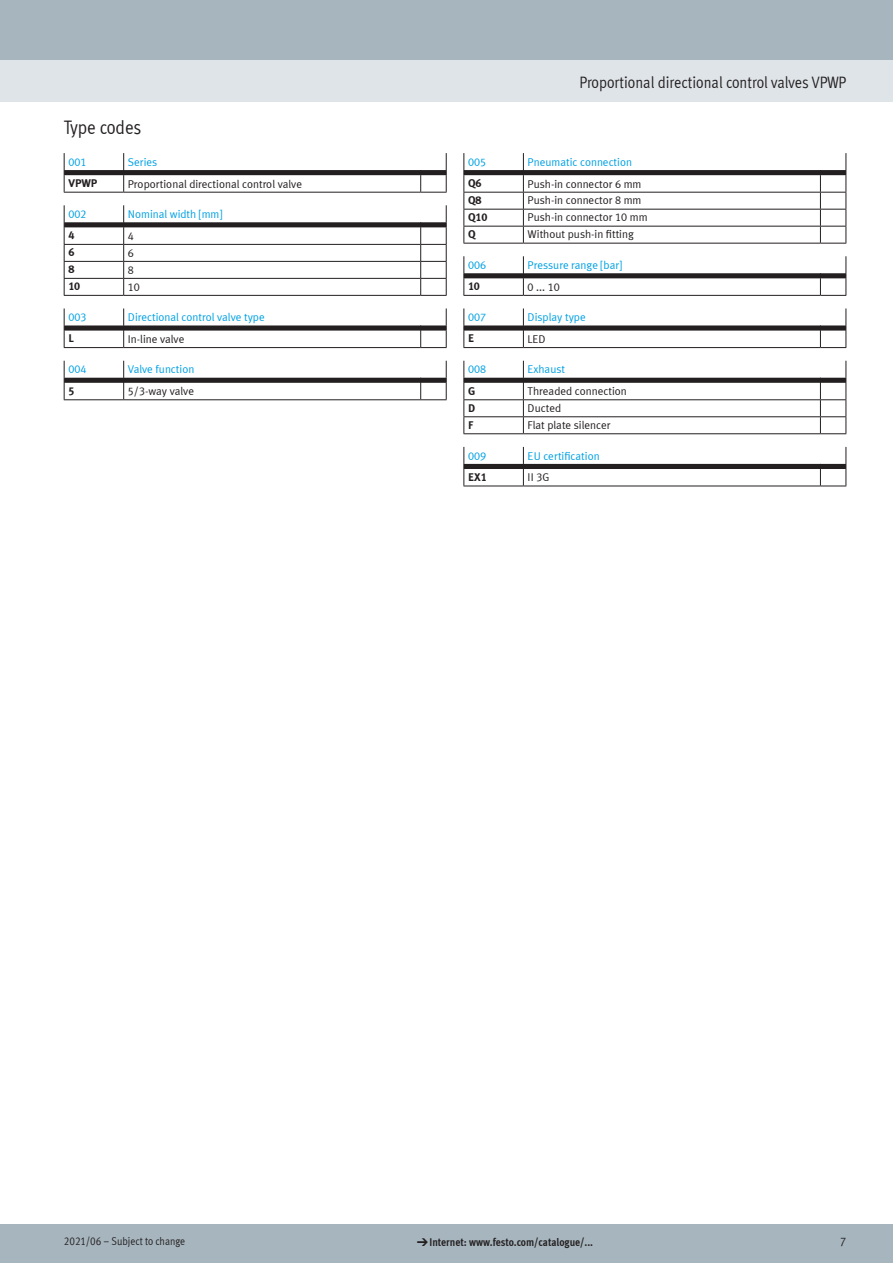
<style>
.page{position:relative;width:893px;height:1263px;background:#fff}
.page>*{position:absolute;margin:0;border:0;box-sizing:border-box;transform-origin:0 0}
.t1{font:19.5px "Meta Cond LF";color:#231f20}
.t2{font:16.5px "Meta Cond LF";color:#231f20}
.t3{font:12.75px "Meta Cond LF";color:#231f20}
.t4{font:11.25px "Meta Plus LF";color:#231f20}
.t5{font:11.25px "Meta Plus LF";color:#00a1e3}
.t6{font:700 11.25px "Meta Cond LF";color:#231f20}
.t7{font:700 11.25px "Meta Plus LF";color:#231f20}
.t8{font:11.25px "Meta Cond LF";color:#231f20}
.s1{font-family:"Meto Pict 182";font-weight:400}
</style>
<div class="page">
<div style="left:0;top:1225px;width:893px;height:38px;background:#a7b6be"></div>
<div style="left:0;top:60px;width:893px;height:42px;background:#dfe4e8"></div>
<div style="left:0;top:0;width:893px;height:60px;background:#a7b6be"></div>
<svg style="left:64px;top:153px;width:383px;height:40px"></svg>
<svg style="left:64px;top:205px;width:383px;height:91px"></svg>
<svg style="left:64px;top:308px;width:383px;height:40px"></svg>
<svg style="left:64px;top:361px;width:383px;height:39px"></svg>
<svg style="left:463px;top:153px;width:384px;height:91px"></svg>
<svg style="left:463px;top:256px;width:384px;height:40px"></svg>
<svg style="left:463px;top:308px;width:384px;height:40px"></svg>
<svg style="left:463px;top:361px;width:384px;height:73px"></svg>
<svg style="left:463px;top:447px;width:384px;height:40px"></svg>
<h1 class="t1" style="left:64px;top:116px;width:79px">Type codes</h1>
<p class="t5" style="left:68px;top:155px;width:20px">001</p>
<p class="t5" style="left:128px;top:155px;width:31px">Series</p>
<p class="t7" style="left:68px;top:176px;width:31px">VPWP</p>
<p class="t4" style="left:128px;top:177px;width:176px">Proportional directional control valve</p>
<p class="t5" style="left:68px;top:207px;width:20px">002</p>
<p class="t5" style="left:128px;top:207px;width:96px">Nominal width [mm]</p>
<p class="t7" style="left:68px;top:228px;width:8px">4</p>
<p class="t4" style="left:128px;top:229px;width:8px">4</p>
<p class="t7" style="left:68px;top:245px;width:8px">6</p>
<p class="t4" style="left:128px;top:246px;width:8px">6</p>
<p class="t7" style="left:68px;top:262px;width:8px">8</p>
<p class="t4" style="left:128px;top:263px;width:8px">8</p>
<p class="t7" style="left:68px;top:279px;width:13px">10</p>
<p class="t4" style="left:128px;top:280px;width:14px">10</p>
<p class="t5" style="left:68px;top:311px;width:20px">003</p>
<p class="t5" style="left:128px;top:311px;width:138px">Directional control valve type</p>
<p class="t7" style="left:68px;top:331px;width:7px">L</p>
<p class="t4" style="left:128px;top:332px;width:58px">In-line valve</p>
<p class="t5" style="left:68px;top:363px;width:20px">004</p>
<p class="t5" style="left:128px;top:363px;width:68px">Valve function</p>
<p class="t7" style="left:68px;top:383px;width:8px">5</p>
<p class="t4" style="left:128px;top:384px;width:68px">5/3-way valve</p>
<h2 class="t2" style="left:579px;top:72px;width:268px">Proportional directional control valves VPWP</h2>
<p class="t5" style="left:468px;top:155px;width:20px">005</p>
<p class="t5" style="left:528px;top:155px;width:106px">Pneumatic connection</p>
<p class="t7" style="left:468px;top:176px;width:15px">Q6</p>
<p class="t4" style="left:528px;top:177px;width:115px">Push-in connector 6 mm</p>
<p class="t7" style="left:468px;top:193px;width:15px">Q8</p>
<p class="t4" style="left:528px;top:194px;width:115px">Push-in connector 8 mm</p>
<p class="t7" style="left:468px;top:210px;width:21px">Q10</p>
<p class="t4" style="left:528px;top:211px;width:121px">Push-in connector 10 mm</p>
<p class="t7" style="left:468px;top:227px;width:9px">Q</p>
<p class="t4" style="left:528px;top:228px;width:108px">Without push-in fitting</p>
<p class="t5" style="left:468px;top:258px;width:20px">006</p>
<p class="t5" style="left:528px;top:258px;width:96px">Pressure range [bar]</p>
<p class="t7" style="left:468px;top:279px;width:13px">10</p>
<p class="t4" style="left:528px;top:280px;width:34px">0 ... 10</p>
<p class="t5" style="left:468px;top:311px;width:20px">007</p>
<p class="t5" style="left:528px;top:311px;width:60px">Display type</p>
<p class="t7" style="left:468px;top:331px;width:8px">E</p>
<p class="t4" style="left:528px;top:332px;width:19px">LED</p>
<p class="t5" style="left:468px;top:363px;width:20px">008</p>
<p class="t5" style="left:528px;top:363px;width:39px">Exhaust</p>
<p class="t7" style="left:468px;top:383px;width:9px">G</p>
<p class="t4" style="left:528px;top:384px;width:101px">Threaded connection</p>
<p class="t7" style="left:468px;top:400px;width:9px">D</p>
<p class="t4" style="left:528px;top:401px;width:35px">Ducted</p>
<p class="t7" style="left:468px;top:417px;width:7px">F</p>
<p class="t4" style="left:528px;top:418px;width:84px">Flat plate silencer</p>
<p class="t5" style="left:468px;top:449px;width:20px">009</p>
<p class="t5" style="left:528px;top:449px;width:74px">EU certification</p>
<p class="t7" style="left:468px;top:470px;width:20px">EX1</p>
<p class="t4" style="left:528px;top:471px;width:23px">II 3G</p>
<p class="t8" style="left:64px;top:1234px;width:123px">2021/06 – Subject to change</p>
<p class="t6" style="left:417px;top:1235px;width:178px"><span class="s1">d</span>Internet: www.festo.com/catalogue/...</p>
<p class="t3" style="left:840px;top:1234px;width:8px">7</p>
</div>
